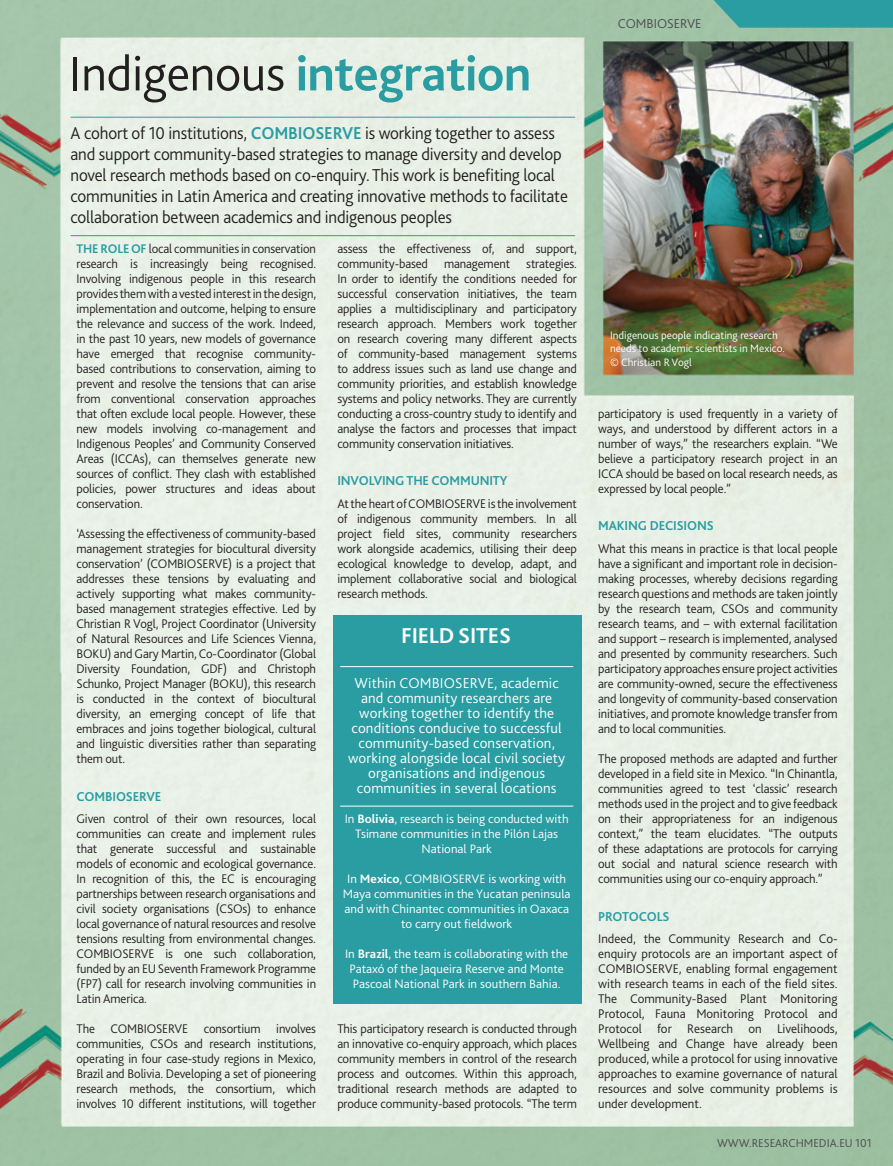
<style>
.page{position:relative;width:893px;height:1166px;background:#fff}
.page>*{position:absolute;margin:0;border:0;box-sizing:border-box;transform-origin:0 0}
.t1{font:700 51px "Bliss 2";letter-spacing:-.01em;color:#299da2}
.t2{font:700 22.5px "Bliss 2";letter-spacing:-.01em;color:#fff}
.t3{font:300 18px/21px "Bliss 2";letter-spacing:-.01em;color:#231f20;scale:.95 1}
.t4{font:300 15px/15px "Bliss 2";letter-spacing:.01em;color:#fff;text-align:center}
.t5{font:700 13.5px "Bliss 2";letter-spacing:-.01em;color:#299da2}
.t6{font:300 13.5px "Bliss 2";color:#4b4c4d}
.t7{font:300 13.2px/15px "Bliss 2";letter-spacing:-.01em;color:#231f20;text-align:justify}
.t8{font:300 12.75px/15px "Bliss 2";color:#fff;text-align:center}
.t9{font:300 12px "Bliss 2";color:#4b4c4d}
.t10{font:300 11.25px/13.5px "Bliss 2";color:#fff}
.s1{font-weight:300;color:#231f20}
.s2{font-weight:700;color:#299da2}
.s3{font-weight:700}
</style>
<div class="page">
<img style="left:0;top:0;width:893px;height:1165px">
<hr style="left:71px;top:117px;width:504px;height:1px;background:#299da2">
<hr style="left:71px;top:235px;width:504px;height:1px;background:#299da2">
<div style="left:333px;top:615px;width:248px;height:388px;background:#299da2"></div>
<hr style="left:340px;top:666px;width:233px;height:1px;background:#fff">
<hr style="left:340px;top:805px;width:233px;height:1px;background:#fff">
<svg style="left:713px;top:0;width:180px;height:28px"></svg>
<h1 class="t1" style="left:69px;top:42px;width:464px"><span class="s1">Indigenous</span> integration</h1>
<p class="t3" style="left:71px;top:122px;width:525px">A cohort of 10 institutions, <span class="s2">COMBIOSERVE</span> is working together to assess and support community-based strategies to manage diversity and develop novel research methods based on co-enquiry. This work is benefiting local communities in Latin America and creating innovative methods to facilitate collaboration between academics and indigenous peoples</p>
<p class="t7" style="left:77px;top:240px;width:241px"><span class="s2">THE ROLE OF</span> local communities in conservation research is increasingly being recognised.<br>Involving indigenous people in this research provides them with a vested interest in the design, implementation and outcome, helping to ensure the relevance and success of the work. Indeed, in the past 10 years, new models of governance have emerged that recognise community&shy;based contributions to conservation, aiming to prevent and resolve the tensions that can arise from conventional conservation approaches that often exclude local people. However, these new models involving co-management and Indigenous Peoples’ and Community Conserved Areas (ICCAs), can themselves generate new sources of conflict. They clash with established policies, power structures and ideas about conservation.</p>
<p class="t7" style="left:77px;top:525px;width:241px">‘Assessing the effectiveness of community-based management strategies for biocultural diversity conservation’ (COMBIOSERVE) is a project that addresses these tensions by evaluating and actively supporting what makes community&shy;based management strategies effective. Led by Christian R Vogl, Project Coordinator (University of Natural Resources and Life Sciences Vienna, BOKU) and Gary Martin, Co-Coordinator (Global Diversity Foundation, GDF) and Christoph Schunko, Project Manager (BOKU), this research is conducted in the context of biocultural diversity, an emerging concept of life that embraces and joins together biological, cultural and linguistic diversities rather than separating them out.</p>
<p class="t5" style="left:77px;top:787px;width:86px">COMBIOSERVE</p>
<p class="t7" style="left:77px;top:810px;width:241px">Given control of their own resources, local communities can create and implement rules that generate successful and sustainable models of economic and ecological governance.<br>In recognition of this, the EC is encouraging partnerships between research organisations and civil society organisations (CSOs) to enhance local governance of natural resources and resolve tensions resulting from environmental changes.<br>COMBIOSERVE is one such collaboration, funded by an EU Seventh Framework Programme (FP7) call for research involving communities in Latin America.</p>
<p class="t7" style="left:77px;top:1020px;width:241px">The COMBIOSERVE consortium involves communities, CSOs and research institutions, operating in four case-study regions in Mexico, Brazil and Bolivia. Developing a set of pioneering research methods, the consortium, which involves 10 different institutions, will together</p>
<p class="t7" style="left:337px;top:240px;width:241px">assess the effectiveness of, and support, community-based management strategies.<br>In order to identify the conditions needed for successful conservation initiatives, the team applies a multidisciplinary and participatory research approach. Members work together on research covering many different aspects of community-based management systems to address issues such as land use change and community priorities, and establish knowledge systems and policy networks. They are currently conducting a cross-country study to identify and analyse the factors and processes that impact community conservation initiatives.</p>
<p class="t5" style="left:337px;top:472px;width:172px">INVOLVING THE COMMUNITY</p>
<p class="t7" style="left:337px;top:495px;width:241px">At the heart of COMBIOSERVE is the involvement of indigenous community members. In all project field sites, community researchers work alongside academics, utilising their deep ecological knowledge to develop, adapt, and implement collaborative social and biological research methods.</p>
<h2 class="t2" style="left:401px;top:621px;width:111px">FIELD SITES</h2>
<p class="t4" style="left:348px;top:675px;width:219px">Within COMBIOSERVE, academic and community researchers are working together to identify the conditions conducive to successful community-based conservation, working alongside local civil society organisations and indigenous communities in several locations</p>
<p class="t8" style="left:345px;top:810px;width:225px">In <span class="s3">Bolivia</span>, research is being conducted with<br>Tsimane communities in the Pilón Lajas<br>National Park</p>
<p class="t8" style="left:343px;top:870px;width:229px">In <span class="s3">Mexico</span>, COMBIOSERVE is working with Maya communities in the Yucatan peninsula and with Chinantec communities in Oaxaca to carry out fieldwork</p>
<p class="t8" style="left:345px;top:945px;width:225px">In <span class="s3">Brazil</span>, the team is collaborating with the<br>Pataxó of the Jaqueira Reserve and Monte<br>Pascoal National Park in southern Bahia.</p>
<p class="t7" style="left:337px;top:1020px;width:241px">This participatory research is conducted through an innovative co-enquiry approach, which places community members in control of the research process and outcomes. Within this approach, traditional research methods are adapted to produce community-based protocols. “The term</p>
<p class="t6" style="left:618px;top:15px;width:85px">COMBIOSERVE</p>
<p class="t10" style="left:610px;top:328px;width:176px">Indigenous people indicating research needs to academic scientists in Mexico. © Christian R Vogl</p>
<p class="t7" style="left:598px;top:405px;width:241px">participatory is used frequently in a variety of ways, and understood by different actors in a number of ways,” the researchers explain. “We believe a participatory research project in an ICCA should be based on local research needs, as expressed by local people.”</p>
<p class="t5" style="left:598px;top:517px;width:117px">MAKING DECISIONS</p>
<p class="t7" style="left:598px;top:540px;width:241px">What this means in practice is that local people have a significant and important role in decision&shy;making processes, whereby decisions regarding research questions and methods are taken jointly by the research team, CSOs and community research teams, and – with external facilitation and support – research is implemented, analysed and presented by community researchers. Such participatory approaches ensure project activities are community-owned, secure the effectiveness and longevity of community-based conservation initiatives, and promote knowledge transfer from and to local communities.</p>
<p class="t7" style="left:598px;top:750px;width:241px">The proposed methods are adapted and further developed in a field site in Mexico. “In Chinantla, communities agreed to test ‘classic’ research methods used in the project and to give feedback on their appropriateness for an indigenous context,” the team elucidates. “The outputs of these adaptations are protocols for carrying out social and natural science research with communities using our co-enquiry approach.”</p>
<p class="t5" style="left:598px;top:907px;width:73px">PROTOCOLS</p>
<p class="t7" style="left:598px;top:930px;width:241px">Indeed, the Community Research and Co&shy;enquiry protocols are an important aspect of COMBIOSERVE, enabling formal engagement with research teams in each of the field sites.<br>The Community-Based Plant Monitoring Protocol, Fauna Monitoring Protocol and Protocol for Research on Livelihoods, Wellbeing and Change have already been produced, while a protocol for using innovative approaches to examine governance of natural resources and solve community problems is under development.</p>
<p class="t9" style="left:717px;top:1135px;width:156px">WWW.RESEARCHMEDIA.EU 101</p>
</div>
